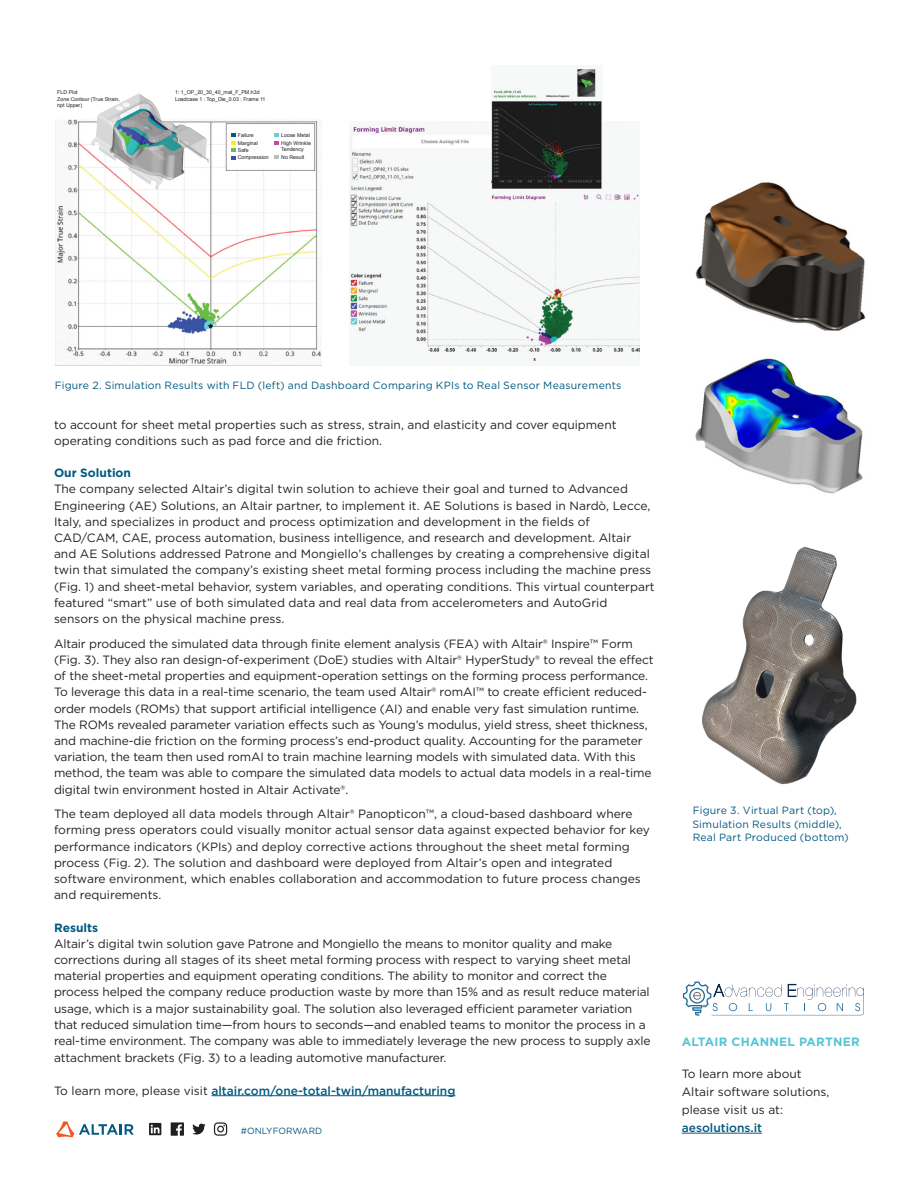
<style>
.page{position:relative;width:918px;height:1188px;background:#fff}
.page>*{position:absolute;margin:0;border:0;box-sizing:border-box;transform-origin:0 0}
.Body_Copy{font:12px/16.2px "Gotham";letter-spacing:-.01em;color:#231f20}
.Body_Copy-2{font:500 12px "Gotham";color:#005981}
.Body_Copy-3{font:700 12px "Gotham";letter-spacing:.02em;color:#52c5d6}
.Body_Copy-4{font:700 12px "Gotham";color:#005981}
.Image_Caption{font:10.5px/13.5px "Gotham";letter-spacing:.02em;color:#005981}
.t1{font:9px "Gotham";color:#005981}
.Pull_Quote{font:5.25px/6.3px "Arial";color:#231f20}
.s1{font-weight:400;color:#231f20}
</style>
<div class="page">
<svg style="left:56px;top:1121px;width:78px;height:16px"></svg>
<svg style="left:149px;top:1123px;width:14px;height:12px"></svg>
<svg style="left:214px;top:1122px;width:13px;height:14px"></svg>
<svg style="left:192px;top:1124px;width:14px;height:11px"></svg>
<svg style="left:171px;top:1122px;width:13px;height:14px"></svg>
<hr style="left:212px;top:1095px;width:243px;height:1px;background:#005981">
<hr style="left:682px;top:1133px;width:80px;height:1px;background:#005981">
<img style="left:55px;top:119px;width:267px;height:246px">
<img style="left:88px;top:93px;width:121px;height:109px">
<svg style="left:231px;top:134px;width:5px;height:25px"></svg>
<svg style="left:274px;top:134px;width:5px;height:10px"></svg>
<svg style="left:274px;top:155px;width:5px;height:3px"></svg>
<img style="left:350px;top:122px;width:289px;height:242px">
<img style="left:492px;top:69px;width:111px;height:120px">
<img style="left:702px;top:547px;width:155px;height:238px">
<img style="left:695px;top:182px;width:171px;height:149px">
<img style="left:695px;top:358px;width:168px;height:136px">
<svg style="left:683px;top:981px;width:181px;height:35px"></svg>
<p class="Pull_Quote" style="left:57px;top:90px;width:64px">FLD Plot<br>Zone Contour (True Strain, npt Upper)</p>
<p class="Pull_Quote" style="left:175px;top:90px;width:92px">1: 1_OP_20_30_40_mat_F_PM.h3d<br>Loadcase 1 : Top_Die_0.03 : Frame 11</p>
<p class="Pull_Quote" style="left:238px;top:132px;width:18px">Failure</p>
<p class="Pull_Quote" style="left:238px;top:140px;width:22px">Marginal</p>
<p class="Pull_Quote" style="left:238px;top:147px;width:12px">Safe</p>
<p class="Pull_Quote" style="left:238px;top:155px;width:32px">Compression</p>
<p class="Pull_Quote" style="left:281px;top:132px;width:30px">Loose Metal</p>
<p class="Pull_Quote" style="left:281px;top:140px;width:31px">High Wrinkle<br>Tendency</p>
<p class="Pull_Quote" style="left:281px;top:154px;width:25px">No Result</p>
<p class="Image_Caption" style="left:55px;top:379px;width:568px">Figure 2. Simulation Results with FLD (left) and Dashboard Comparing KPIs to Real Sensor Measurements</p>
<p class="Body_Copy" style="left:54px;top:416px;width:564px">to account for sheet metal properties such as stress, strain, and elasticity and cover equipment operating conditions such as pad force and die friction.</p>
<p class="Body_Copy-4" style="left:54px;top:465px;width:79px">Our Solution</p>
<p class="Body_Copy" style="left:54px;top:481px;width:602px">The company selected Altair’s digital twin solution to achieve their goal and turned to Advanced Engineering (AE) Solutions, an Altair partner, to implement it. AE Solutions is based in Nardò, Lecce, Italy, and specializes in product and process optimization and development in the fields of CAD/CAM, CAE, process automation, business intelligence, and research and development. Altair and AE Solutions addressed Patrone and Mongiello’s challenges by creating a comprehensive digital twin that simulated the company’s existing sheet metal forming process including the machine press (Fig. 1) and sheet-metal behavior, system variables, and operating conditions. This virtual counterpart featured “smart” use of both simulated data and real data from accelerometers and AutoGrid sensors on the physical machine press.</p>
<p class="Body_Copy" style="left:54px;top:635px;width:601px">Altair produced the simulated data through finite element analysis (FEA) with Altair® Inspire™ Form (Fig. 3). They also ran design-of-experiment (DoE) studies with Altair® HyperStudy® to reveal the effect of the sheet-metal properties and equipment-operation settings on the forming process performance.<br>To leverage this data in a real-time scenario, the team used Altair® romAI™ to create efficient reduced&shy;order models (ROMs) that support artificial intelligence (AI) and enable very fast simulation runtime.<br>The ROMs revealed parameter variation effects such as Young’s modulus, yield stress, sheet thickness, and machine-die friction on the forming process’s end-product quality. Accounting for the parameter variation, the team then used romAI to train machine learning models with simulated data. With this method, the team was able to compare the simulated data models to actual data models in a real-time digital twin environment hosted in Altair Activate®.</p>
<p class="Body_Copy" style="left:54px;top:806px;width:597px">The team deployed all data models through Altair® Panopticon™, a cloud-based dashboard where forming press operators could visually monitor actual sensor data against expected behavior for key performance indicators (KPIs) and deploy corrective actions throughout the sheet metal forming process (Fig. 2). The solution and dashboard were deployed from Altair’s open and integrated software environment, which enables collaboration and accommodation to future process changes and requirements.</p>
<p class="Body_Copy-4" style="left:54px;top:919px;width:46px">Results</p>
<p class="Body_Copy" style="left:54px;top:935px;width:598px">Altair’s digital twin solution gave Patrone and Mongiello the means to monitor quality and make corrections during all stages of its sheet metal forming process with respect to varying sheet metal material properties and equipment operating conditions. The ability to monitor and correct the process helped the company reduce production waste by more than 15% and as result reduce material usage, which is a major sustainability goal. The solution also leveraged efficient parameter variation that reduced simulation time—from hours to seconds—and enabled teams to monitor the process in a real-time environment. The company was able to immediately leverage the new process to supply axle attachment brackets (Fig. 3) to a leading automotive manufacturer.</p>
<p class="Body_Copy-2" style="left:54px;top:1082px;width:403px"><span class="s1">To learn more, please visit</span> altair.com/one-total-twin/manufacturing</p>
<p class="t1" style="left:241px;top:1125px;width:83px">#ONLYFORWARD</p>
<p class="Image_Caption" style="left:692px;top:804px;width:158px">Figure 3. Virtual Part (top),<br>Simulation Results (middle),<br>Real Part Produced (bottom)</p>
<p class="Body_Copy-3" style="left:682px;top:1034px;width:180px">ALTAIR CHANNEL PARTNER</p>
<p class="Body_Copy" style="left:682px;top:1064px;width:149px;line-height:18px">To learn more about<br>Altair software solutions, please visit us at:</p>
<p class="Body_Copy-2" style="left:682px;top:1120px;width:82px">aesolutions.it</p>
</div>
